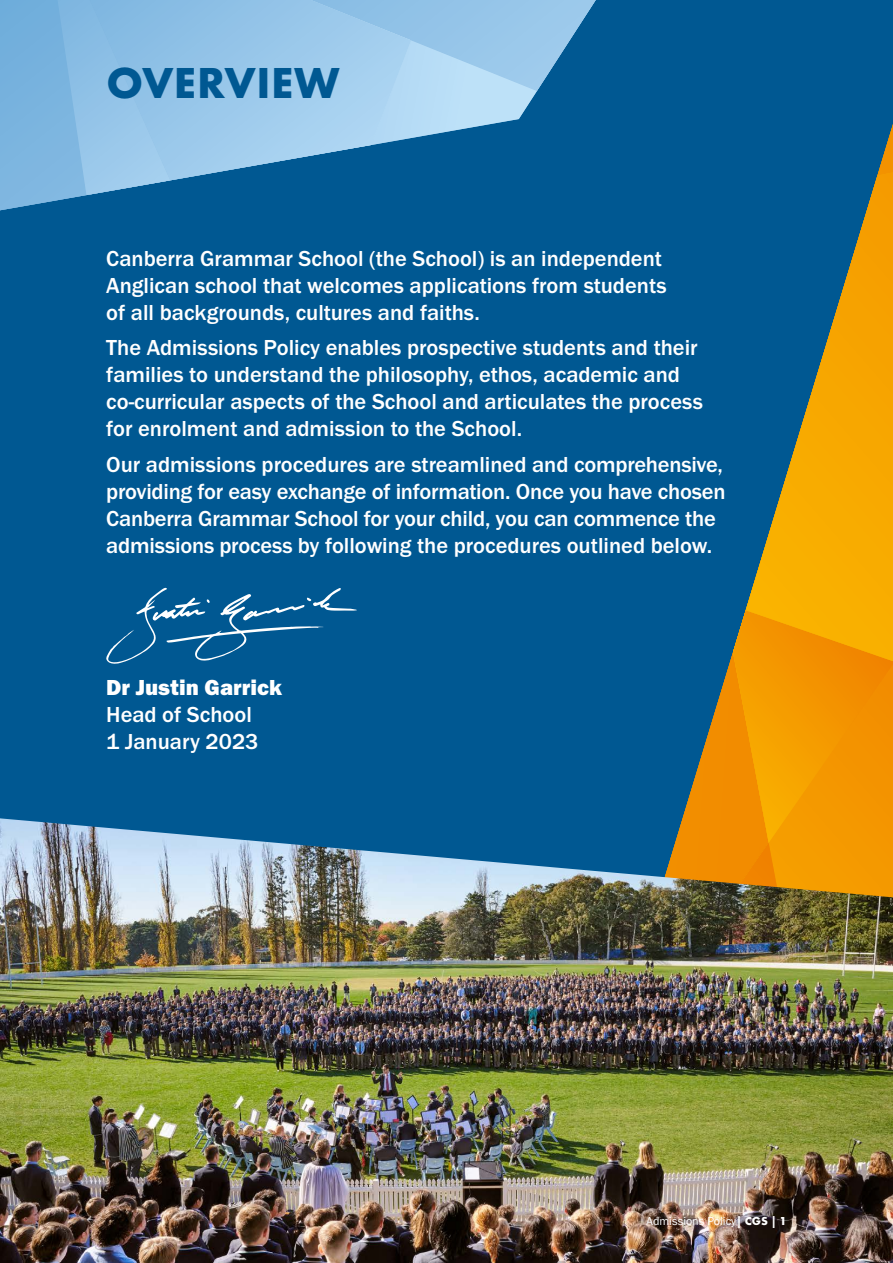
<style>
.page{position:relative;width:893px;height:1263px;background:#005892}
.page>*{position:absolute;margin:0;border:0;box-sizing:border-box;transform-origin:0 0}
.t1{font:700 45px "Futura PT";letter-spacing:.01em;color:#005892}
.t2{font:500 22.5px/27px "Franklin Gothic URW";color:#fff}
.t3{font:22.5px "Franklin Gothic URW Hea";color:#fff}
.t4{font:12px "Franklin Gothic URW Boo";color:#fff}
.s1{font-family:"Futura PT";font-weight:700}
</style>
<div class="page">
<svg style="left:878px;top:124px;width:15px;height:48px"></svg>
<svg style="left:682px;top:664px;width:51px;height:154px"></svg>
<svg style="left:733px;top:610px;width:160px;height:208px;background:#f19601"></svg>
<svg style="left:746px;top:172px;width:147px;height:489px"></svg>
<svg style="left:537px;top:0;width:59px;height:91px"></svg>
<svg style="left:411px;top:0;width:126px;height:138px;background:#98c6e7"></svg>
<svg style="left:170px;top:0;width:241px;height:180px;background:#8bbde1"></svg>
<svg style="left:0;top:0;width:170px;height:210px;background:#7cb4dd"></svg>
<svg style="left:106px;top:588px;width:251px;height:76px"></svg>
<img style="left:0;top:818px;width:893px;height:445px">
<h1 class="t1" style="left:107px;top:54px;width:235px">OVERVIEW</h1>
<p class="t2" style="left:106px;top:244px;width:562px">Canberra Grammar School (the School) is an independent<br>Anglican school that welcomes applications from students of all backgrounds, cultures and faiths.</p>
<p class="t2" style="left:106px;top:334px;width:598px">The Admissions Policy enables prospective students and their families to understand the philosophy, ethos, academic and co-curricular aspects of the School and articulates the process for enrolment and admission to the School.</p>
<p class="t2" style="left:106px;top:450px;width:621px">Our admissions procedures are streamlined and comprehensive, providing for easy exchange of information. Once you have chosen Canberra Grammar School for your child, you can commence the admissions process by following the procedures outlined below.</p>
<p class="t3" style="left:106px;top:673px;width:177px">Dr Justin Garrick</p>
<p class="t2" style="left:106px;top:700px;width:154px">Head of School<br>1 January 2023</p>
<p class="t4" style="left:647px;top:1213px;width:142px">Admissions Policy<span class="s1">| CGS | 1</span></p>
</div>
